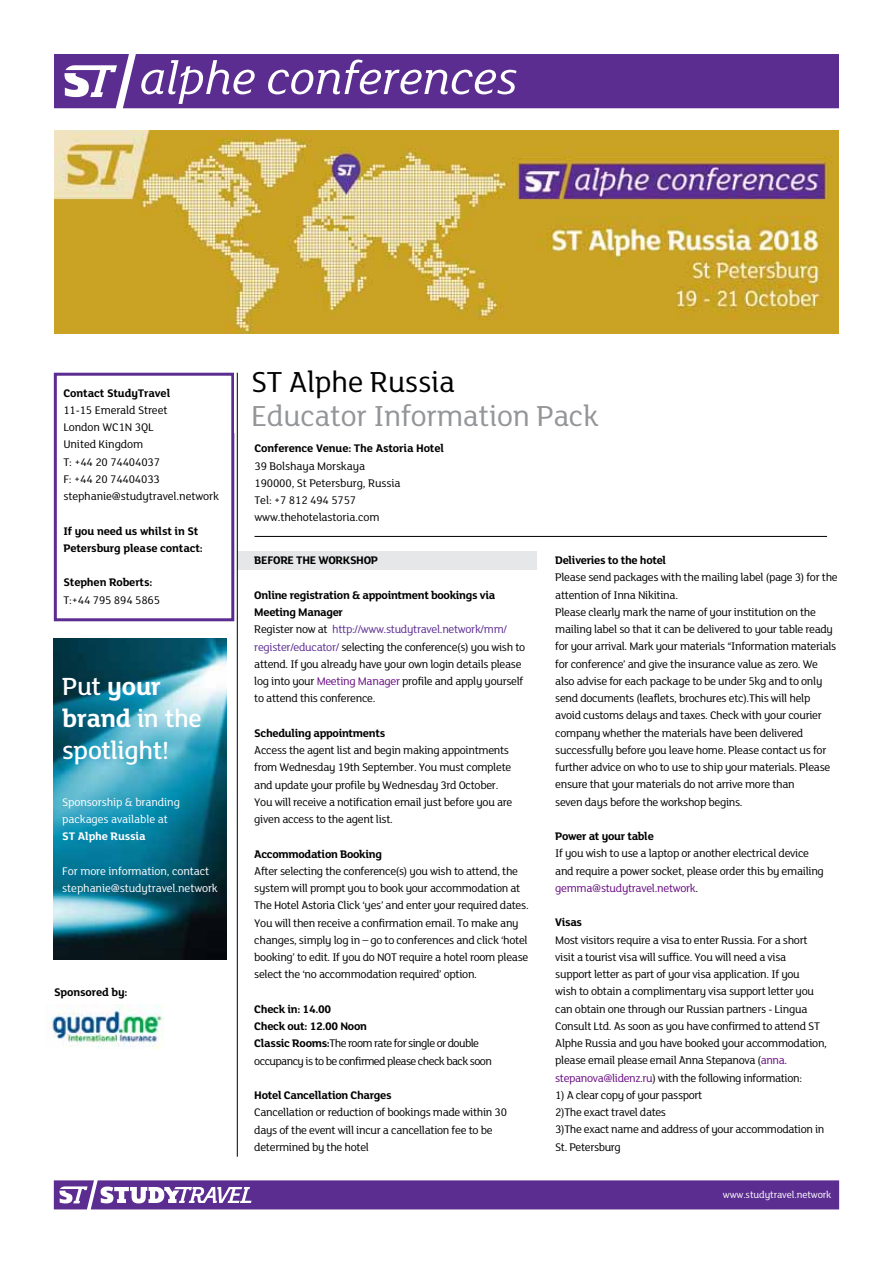
<style>
.page{position:relative;width:893px;height:1263px;background:#fff}
.page>*{position:absolute;margin:0;border:0;box-sizing:border-box;transform-origin:0 0}
.t1{font:31.5px "FS Lola Regular";letter-spacing:-.01em;color:#939598}
.t2{font:31.5px "FS Lola Regular";letter-spacing:-.01em;color:#000}
.t3{font:27px/32.4px "FS Lola Bold Regular";letter-spacing:-.005em;color:#fff}
.t4{font:27px "FS Lola Medium Regular";letter-spacing:-.015em;color:#fff}
.t5{font:12px/17.2px "FS Lola Regular";letter-spacing:-.025em;color:#000}
.t6{font:12px/17.2px "FS Lola Bold Regular";letter-spacing:-.025em;color:#000}
.t7{font:12px/17.2px "FS Lola Regular";letter-spacing:-.01em;color:#fff}
.t8{font:12px/17.2px "FS Lola Regular";letter-spacing:-.05em;color:#000}
.t9{font:12px "FS Lola Bold Regular";letter-spacing:-.01em;color:#fff}
.t10{font:10.5px "FS Lola Regular";letter-spacing:-.01em;color:#fff}
.s1{font-family:"FS Lola Medium Regular"}
.s2{color:#5c2d91}
.s3{color:#670c81}
.s4{font-family:"FS Lola Bold Regular"}
</style>
<div class="page">
<div style="left:54px;top:373px;width:180px;height:248px;border:3px solid #5c2d91"></div>
<div style="left:237px;top:551px;width:300px;height:19px;background:#e6e7e8"></div>
<svg style="left:54px;top:1180px;width:785px;height:29px;background:#6b409b"></svg>
<svg style="left:54px;top:54px;width:785px;height:54px;background:#6d439c"></svg>
<img style="left:54px;top:638px;width:173px;height:321px">
<hr style="left:254px;top:536px;width:573px;height:1px;background:#000">
<hr style="left:237px;top:373px;width:1px;height:784px;background:#000">
<img style="left:46px;top:1004px;width:117px;height:45px">
<img style="left:54px;top:130px;width:785px;height:203px">
<p class="t6" style="left:63px;top:384px;width:109px">Contact StudyTravel</p>
<p class="t5" style="left:63px;top:402px;width:157px">11-15 Emerald Street<br>London WC1N 3QL<br>United Kingdom<br>T: +44 20 74404037<br>F: +44 20 74404033 stephanie@studytravel.network</p>
<p class="t6" style="left:63px;top:522px;width:141px">If you need us whilst in St<br>Petersburg please contact:</p>
<p class="t6" style="left:63px;top:574px;width:91px">Stephen Roberts:</p>
<p class="t5" style="left:63px;top:591px;width:98px">T:+44 795 894 5865</p>
<h2 class="t3" style="left:62px;top:670px;width:141px"><span class="s1">Put</span> your brand <span class="s1">in the</span></h2>
<h2 class="t4" style="left:62px;top:737px;width:109px">spotlight!</h2>
<p class="t7" style="left:62px;top:794px;width:119px">Sponsorship &amp; branding packages available at</p>
<p class="t9" style="left:62px;top:830px;width:85px">ST Alphe Russia</p>
<p class="t7" style="left:62px;top:863px;width:157px">For more information, contact stephanie@studytravel.network</p>
<p class="t6" style="left:54px;top:983px;width:75px">Sponsored by:</p>
<h1 class="t2" style="left:251px;top:365px;width:205px">ST Alphe Russia</h1>
<h1 class="t1" style="left:251px;top:400px;width:349px">Educator Information Pack</h1>
<p class="t6" style="left:254px;top:440px;width:191px">Conference Venue: The Astoria Hotel</p>
<p class="t5" style="left:254px;top:457px;width:148px">39 Bolshaya Morskaya<br>190000, St Petersburg, Russia<br>Tel: +7 812 494 5757 www.thehotelastoria.com</p>
<p class="t6" style="left:254px;top:552px;width:125px">BEFORE THE WORKSHOP</p>
<p class="t6" style="left:254px;top:586px;width:242px">Online registration &amp; appointment bookings via<br>Meeting Manager</p>
<p class="t5" style="left:254px;top:621px;width:272px">Register now at <span class="s2">http://www.studytravel.network/mm/ register/educator/</span> selecting the conference(s) you wish to attend. If you already have your own login details please log into your <span class="s3">Meeting Manager</span> profile and apply yourself to attend this conference.</p>
<p class="t6" style="left:254px;top:724px;width:132px">Scheduling appointments</p>
<p class="t5" style="left:254px;top:742px;width:260px">Access the agent list and begin making appointments from Wednesday 19th September. You must complete and update your profile by Wednesday 3rd October.<br>You will receive a notification email just before you are given access to the agent list.</p>
<p class="t6" style="left:254px;top:845px;width:129px">Accommodation Booking</p>
<p class="t5" style="left:254px;top:863px;width:276px">After selecting the conference(s) you wish to attend, the system will prompt you to book your accommodation at The Hotel Astoria Click ‘yes’ and enter your required dates.<br>You will then receive a confirmation email. To make any changes, simply log in – go to conferences and click ‘hotel booking’ to edit. If you do NOT require a hotel room please select the ‘no accommodation required’ option.</p>
<p class="t6" style="left:254px;top:1000px;width:114px">Check in: 14.00<br>Check out: 12.00 Noon</p>
<p class="t8" style="left:254px;top:1035px;width:239px"><span class="s4">Classic Rooms:</span>The room rate for single or double occupancy is to be confirmed please check back soon</p>
<p class="t6" style="left:254px;top:1087px;width:139px">Hotel Cancellation Charges</p>
<p class="t5" style="left:254px;top:1104px;width:254px">Cancellation or reduction of bookings made within 30 days of the event will incur a cancellation fee to be determined by the hotel</p>
<p class="t6" style="left:555px;top:552px;width:113px">Deliveries to the hotel</p>
<p class="t5" style="left:555px;top:569px;width:284px">Please send packages with the mailing label (page 3) for the attention of Inna Nikitina.<br>Please clearly mark the name of your institution on the mailing label so that it can be delivered to your table ready for your arrival. Mark your materials “Information materials for conference’ and give the insurance value as zero. We also advise for each package to be under 5kg and to only send documents (leaflets, brochures etc).This will help avoid customs delays and taxes. Check with your courier company whether the materials have been delivered successfully before you leave home. Please contact us for further advice on who to use to ship your materials. Please ensure that your materials do not arrive more than<br>seven days before the workshop begins.</p>
<p class="t6" style="left:555px;top:828px;width:100px">Power at your table</p>
<p class="t5" style="left:555px;top:845px;width:270px">If you wish to use a laptop or another electrical device and require a power socket, please order this by emailing <span class="s3">gemma@studytravel.network</span>.</p>
<p class="t6" style="left:555px;top:914px;width:28px">Visas</p>
<p class="t5" style="left:555px;top:931px;width:273px">Most visitors require a visa to enter Russia. For a short visit a tourist visa will suffice. You will need a visa<br>support letter as part of your visa application. If you<br>wish to obtain a complimentary visa support letter you can obtain one through our Russian partners - Lingua Consult Ltd. As soon as you have confirmed to attend ST Alphe Russia and you have booked your accommodation, please email please email Anna Stepanova (<span class="s3">anna. stepanova@lidenz.ru</span>) with the following information:</p>
<p class="t5" style="left:555px;top:1086px;width:271px">1) A clear copy of your passport<br>2)The exact travel dates<br>3)The exact name and address of your accommodation in<br>St. Petersburg</p>
<p class="t10" style="left:723px;top:1189px;width:110px">www.studytravel.network</p>
</div>
